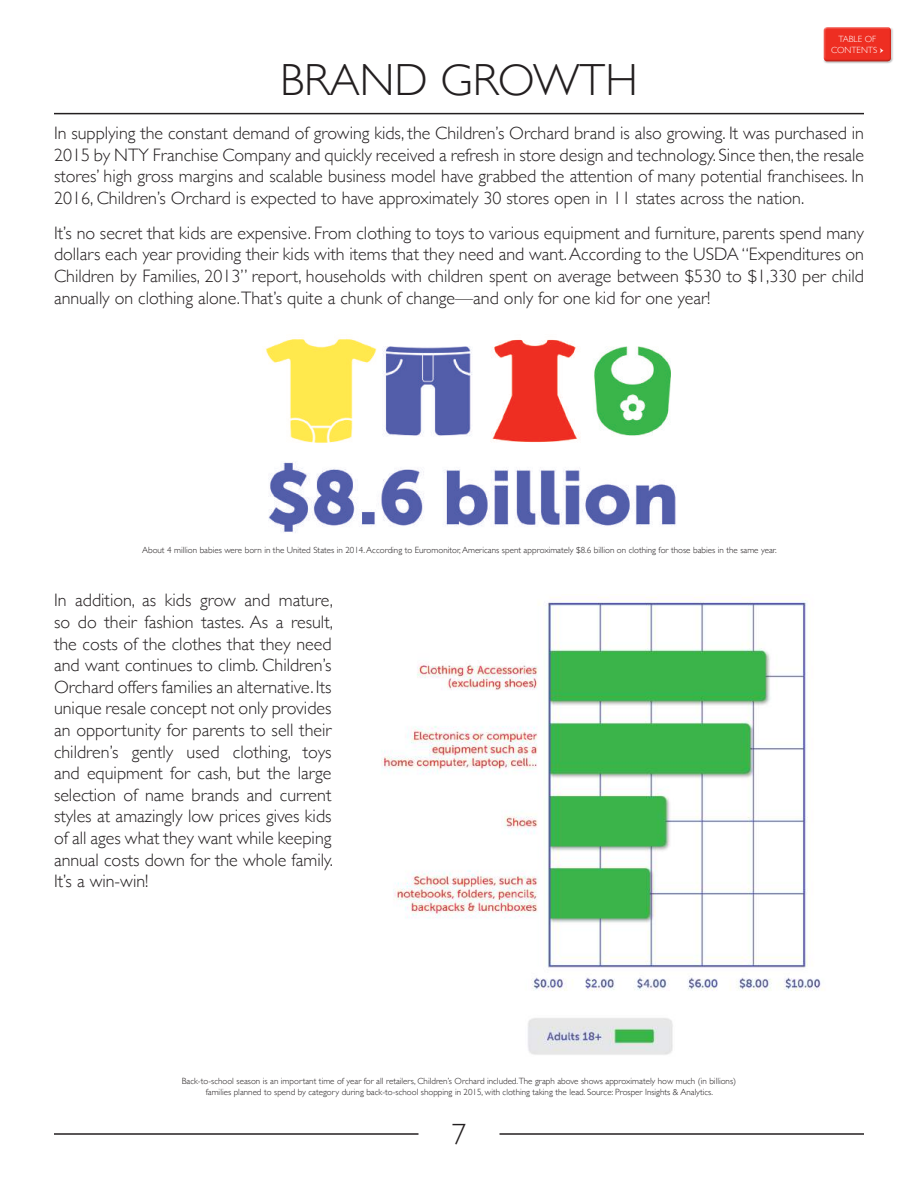
<style>
.page{position:relative;width:918px;height:1188px;background:#fff}
.page>*{position:absolute;margin:0;border:0;box-sizing:border-box;transform-origin:0 0}
.t1{font:300 45px "Gill Sans";color:#231f20}
.t2{font:300 29.25px "Gill Sans";color:#231f20}
.t3{font:300 18px/21.6px "Gill Sans";color:#231f20;text-align:justify}
.t4{font:300 9px/10.8px "Gill Sans";color:#231f20;text-align:center}
.t5{font:300 9px/10.8px "Gill Sans";color:#fff;text-align:center}
.s1{font-family:"Minion Pro";font-weight:600}
</style>
<div class="page">
<hr style="left:54px;top:1133px;width:364px;height:2px;background:#231f20">
<hr style="left:500px;top:1133px;width:364px;height:2px;background:#231f20">
<div style="left:822px;top:25px;width:71px;height:36px;background:#fff;opacity:.66"></div>
<div style="left:822px;top:28px;width:71px;height:36px;background:#231f20;opacity:.26"></div>
<img style="left:381px;top:597px;width:442px;height:458px">
<hr style="left:54px;top:113px;width:810px;height:1px;background:#231f20">
<img style="left:265px;top:339px;width:411px;height:194px">
<h1 class="t1" style="left:280px;top:55px;width:359px">BRAND GROWTH</h1>
<p class="t5" style="left:831px;top:34px;width:54px">TABLE OF<br>CONTENTS <span class="s1">•</span></p>
<p class="t3" style="left:54px;top:122px;width:812px">In supplying the constant demand of growing kids, the Children’s Orchard brand is also growing. It was purchased in 2015 by NTY Franchise Company and quickly received a refresh in store design and technology. Since then, the resale stores’ high gross margins and scalable business model have grabbed the attention of many potential franchisees. In 2016, Children’s Orchard is expected to have approximately 30 stores open in 11 states across the nation.</p>
<p class="t3" style="left:54px;top:222px;width:812px">It’s no secret that kids are expensive. From clothing to toys to various equipment and furniture, parents spend many dollars each year providing their kids with items that they need and want. According to the USDA “Expenditures on Children by Families, 2013” report, households with children spent on average between $530 to $1,330 per child annually on clothing alone.That’s quite a chunk of change—and only for one kid for one year!</p>
<p class="t4" style="left:142px;top:545px;width:636px">About 4 million babies were born in the United States in 2014. According to Euromonitor, Americans spent approximately $8.6 billion on clothing for those babies in the same year.</p>
<p class="t3" style="left:54px;top:590px;width:281px">In addition, as kids grow and mature, so do their fashion tastes. As a result, the costs of the clothes that they need and want continues to climb. Children’s Orchard offers families an alternative. Its unique resale concept not only provides an opportunity for parents to sell their children’s gently used clothing, toys and equipment for cash, but the large selection of name brands and current styles at amazingly low prices gives kids of all ages what they want while keeping annual costs down for the whole family.<br>It’s a win-win!</p>
<p class="t4" style="left:182px;top:1076px;width:556px">Back-to-school season is an important time of year for all retailers, Children’s Orchard included.The graph above shows approximately how much (in billions) families planned to spend by category during back-to-school shopping in 2015, with clothing taking the lead. Source: Prosper Insights &amp; Analytics.</p>
<h2 class="t2" style="left:452px;top:1118px;width:16px">7</h2>
</div>
